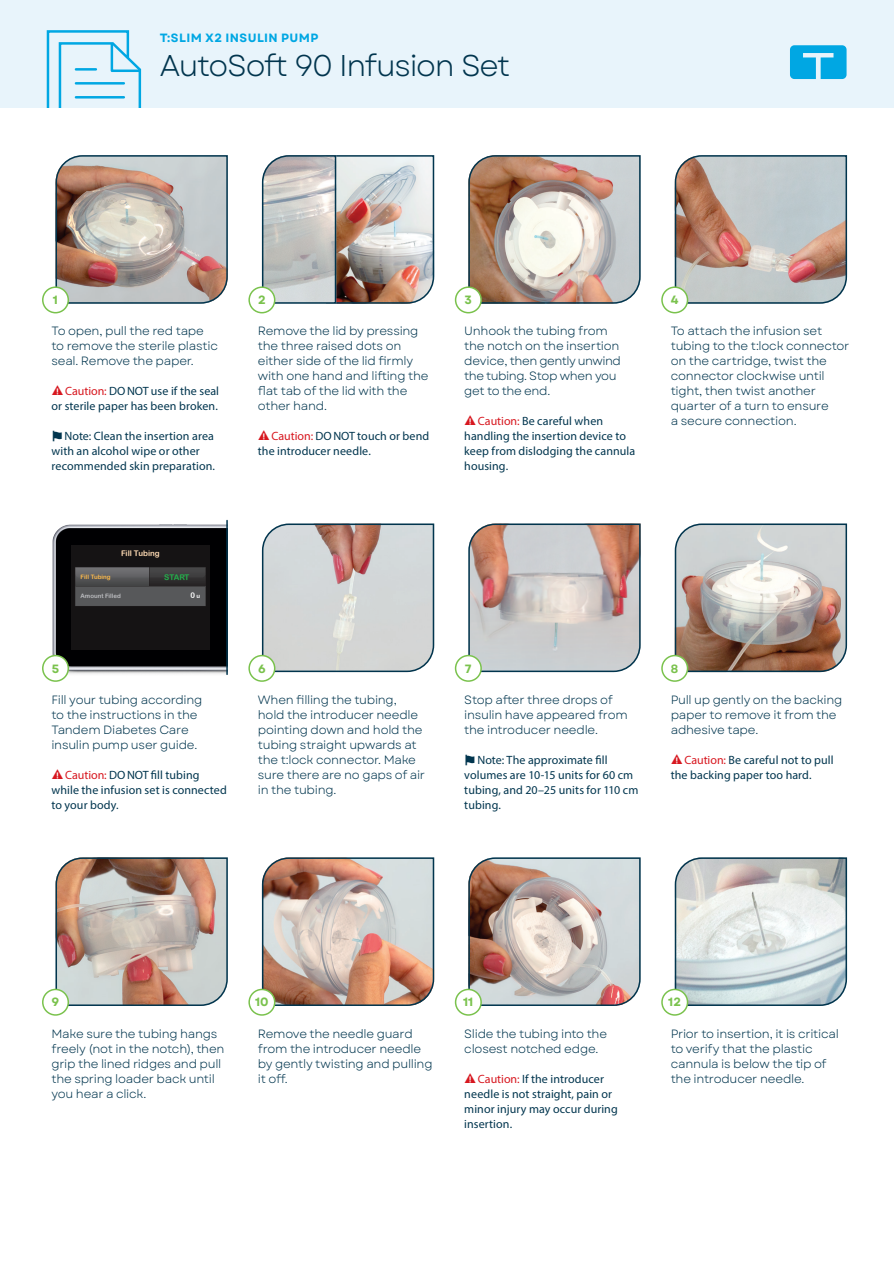
<style>
.page{position:relative;width:894px;height:1263px;background:#fff}
.page>*{position:absolute;margin:0;border:0;box-sizing:border-box;transform-origin:0 0}
.t1{font:30px "Garet";letter-spacing:-.045em;color:#01354e}
.Body{font:12px/15px "Garet";letter-spacing:-.02em;color:#01354e}
.Note___Warning{font:12px/15px "Myriad Pro";letter-spacing:.005em;color:#01354e}
.Subtitle{font:700 12px "Garet";letter-spacing:.035em;color:#00a7e3}
.Step_Number{font:700 12px "Garet";color:#7ac24d}
.t2{font:7.8px "Arial Rounded MT Bold";color:#fedab3}
.t3{font:7.8px "Arial Rounded MT Bold";letter-spacing:-.025em;color:#23b24b}
.t4{font:7.8px "Arial Rounded MT Bold";color:#fff}
.t5{font:6px "Arial Rounded MT Bold";color:#bcbdc0}
.t6{font:6px "Arial Rounded MT Bold";color:#fcb94b}
.s1{font-family:"Garet";font-weight:700;color:#d7171f}
.s2{color:#d7171f}
.s3{font-family:"Garet";font-weight:700}
.s4{font-size:6px}
</style>
<div class="page">
<div style="left:0;top:0;width:893px;height:108px;background:#e8f4fb"></div>
<img style="left:42px;top:519px;width:186px;height:163px">
<hr style="left:226px;top:520px;width:2px;height:154px;background:#01354e">
<div style="left:71px;top:545px;width:139px;height:104px;background:#151314"></div>
<svg style="left:75px;top:567px;width:131px;height:39px;background:#505052"></svg>
<img style="left:55px;top:155px;width:173px;height:149px">
<img style="left:468px;top:155px;width:173px;height:149px">
<img style="left:261px;top:857px;width:174px;height:149px">
<svg style="left:467px;top:523px;width:174px;height:150px;background:#c9bbb8"></svg>
<svg style="left:261px;top:523px;width:174px;height:150px;background:#cecbcb"></svg>
<img style="left:55px;top:857px;width:173px;height:149px">
<svg style="left:674px;top:155px;width:173px;height:149px;background:#b9ada9"></svg>
<img style="left:468px;top:857px;width:173px;height:149px">
<svg style="left:674px;top:857px;width:173px;height:149px;background:#ced5d6"></svg>
<img style="left:673px;top:523px;width:174px;height:150px">
<img style="left:261px;top:155px;width:174px;height:149px">
<div style="left:43px;top:655px;width:25px;height:26px;background:#fff;border-radius:50%"></div>
<div style="left:42px;top:655px;width:27px;height:27px;border:2px solid #7ac24d;border-radius:50%"></div>
<div style="left:249px;top:655px;width:25px;height:26px;background:#fff;border-radius:50%"></div>
<div style="left:248px;top:655px;width:27px;height:27px;border:2px solid #7ac24d;border-radius:50%"></div>
<div style="left:661px;top:655px;width:26px;height:26px;background:#fff;border-radius:50%"></div>
<div style="left:661px;top:655px;width:27px;height:27px;border:2px solid #7ac24d;border-radius:50%"></div>
<div style="left:455px;top:655px;width:26px;height:26px;background:#fff;border-radius:50%"></div>
<div style="left:454px;top:655px;width:27px;height:27px;border:2px solid #7ac24d;border-radius:50%"></div>
<div style="left:43px;top:287px;width:25px;height:26px;background:#fff;border-radius:50%"></div>
<div style="left:42px;top:286px;width:27px;height:27px;border:2px solid #7ac24d;border-radius:50%"></div>
<div style="left:249px;top:287px;width:25px;height:26px;background:#fff;border-radius:50%"></div>
<div style="left:248px;top:286px;width:27px;height:27px;border:2px solid #7ac24d;border-radius:50%"></div>
<div style="left:661px;top:287px;width:26px;height:26px;background:#fff;border-radius:50%"></div>
<div style="left:661px;top:286px;width:27px;height:27px;border:2px solid #7ac24d;border-radius:50%"></div>
<div style="left:455px;top:287px;width:26px;height:26px;background:#fff;border-radius:50%"></div>
<div style="left:454px;top:286px;width:27px;height:27px;border:2px solid #7ac24d;border-radius:50%"></div>
<div style="left:43px;top:989px;width:25px;height:26px;background:#fff;border-radius:50%"></div>
<div style="left:42px;top:988px;width:27px;height:27px;border:2px solid #7ac24d;border-radius:50%"></div>
<div style="left:455px;top:989px;width:26px;height:26px;background:#fff;border-radius:50%"></div>
<div style="left:454px;top:988px;width:27px;height:27px;border:2px solid #7ac24d;border-radius:50%"></div>
<div style="left:661px;top:989px;width:26px;height:26px;background:#fff;border-radius:50%"></div>
<div style="left:661px;top:988px;width:27px;height:27px;border:2px solid #7ac24d;border-radius:50%"></div>
<div style="left:249px;top:989px;width:25px;height:26px;background:#fff;border-radius:50%"></div>
<div style="left:248px;top:988px;width:27px;height:27px;border:2px solid #7ac24d;border-radius:50%"></div>
<svg style="left:790px;top:45px;width:56px;height:34px;background:#20b1e6"></svg>
<svg style="left:46px;top:30px;width:96px;height:78px"></svg>
<hr style="left:76px;top:124px;width:48px;height:1px;background:#00a7e3">
<hr style="left:76px;top:110px;width:48px;height:1px;background:#00a7e3">
<hr style="left:76px;top:96px;width:48px;height:3px;background:#00a7e3">
<hr style="left:76px;top:82px;width:48px;height:3px;background:#00a7e3">
<hr style="left:76px;top:68px;width:20px;height:3px;background:#00a7e3">
<p class="Subtitle" style="left:160px;top:30px;width:160px">T:SLIM X2 INSULIN PUMP</p>
<p class="t1" style="left:160px;top:47px;width:352px">AutoSoft 90 Infusion Set</p>
<p class="Step_Number" style="left:53px;top:292px;width:7px">1</p>
<p class="Body" style="left:51px;top:324px;width:168px">To open, pull the red tape to remove the sterile plastic seal. Remove the paper.</p>
<p class="Note___Warning" style="left:51px;top:384px;width:169px"><span class="s1">⚠</span> <span class="s2">Caution:</span> DO NOT use if the seal or sterile paper has been broken.</p>
<p class="Note___Warning" style="left:51px;top:429px;width:165px"><span class="s3">⚑</span> Note: Clean the insertion area with an alcohol wipe or other recommended skin preparation.</p>
<p class="t2" style="left:121px;top:548px;width:40px">Fill Tubing</p>
<p class="t6" style="left:81px;top:573px;width:32px">Fill Tubing</p>
<p class="t3" style="left:164px;top:572px;width:27px">START</p>
<p class="t5" style="left:81px;top:593px;width:42px">Amount Filled</p>
<p class="t4" style="left:190px;top:591px;width:11px">0 <span class="s4">u</span></p>
<p class="Step_Number" style="left:52px;top:661px;width:9px">5</p>
<p class="Body" style="left:51px;top:692px;width:152px">Fill your tubing according to the instructions in the<br>Tandem Diabetes Care insulin pump user guide.</p>
<p class="Note___Warning" style="left:51px;top:767px;width:177px"><span class="s1">⚠</span> <span class="s2">Caution:</span> DO NOT fill tubing while the infusion set is connected to your body.</p>
<p class="Step_Number" style="left:258px;top:292px;width:9px">2</p>
<p class="Body" style="left:258px;top:324px;width:172px">Remove the lid by pressing the three raised dots on either side of the lid firmly with one hand and lifting the flat tab of the lid with the other hand.</p>
<p class="Note___Warning" style="left:258px;top:429px;width:173px"><span class="s1">⚠</span> <span class="s2">Caution:</span> DO NOT touch or bend the introducer needle.</p>
<p class="Step_Number" style="left:258px;top:661px;width:9px">6</p>
<p class="Body" style="left:258px;top:692px;width:169px">When filling the tubing, hold the introducer needle pointing down and hold the tubing straight upwards at the t:lock connector. Make sure there are no gaps of air in the tubing.</p>
<p class="Step_Number" style="left:464px;top:292px;width:9px">3</p>
<p class="Body" style="left:464px;top:324px;width:158px">Unhook the tubing from the notch on the insertion device, then gently unwind the tubing. Stop when you get to the end.</p>
<p class="Note___Warning" style="left:464px;top:414px;width:172px"><span class="s1">⚠</span> <span class="s2">Caution:</span> Be careful when handling the insertion device to keep from dislodging the cannula housing.</p>
<p class="Step_Number" style="left:670px;top:292px;width:9px">4</p>
<p class="Body" style="left:670px;top:324px;width:153px">To attach the infusion set</p>
<p class="Body" style="left:670px;top:339px;width:180px">tubing to the t:lock connector on the cartridge, twist the connector clockwise until tight, then twist another</p>
<p class="Body" style="left:670px;top:399px;width:159px">quarter of a turn to ensure a secure connection.</p>
<p class="Step_Number" style="left:464px;top:661px;width:8px">7</p>
<p class="Body" style="left:464px;top:692px;width:165px">Stop after three drops of insulin have appeared from the introducer needle.</p>
<p class="Note___Warning" style="left:464px;top:752px;width:175px"><span class="s3">⚑</span> Note: The approximate fill volumes are 10-15 units for 60 cm tubing, and 20–25 units for 110 cm tubing.</p>
<p class="Step_Number" style="left:670px;top:661px;width:9px">8</p>
<p class="Body" style="left:670px;top:692px;width:173px">Pull up gently on the backing paper to remove it from the adhesive tape.</p>
<p class="Note___Warning" style="left:670px;top:752px;width:164px"><span class="s1">⚠</span> <span class="s2">Caution:</span> Be careful not to pull the backing paper too hard.</p>
<p class="Step_Number" style="left:52px;top:994px;width:9px">9</p>
<p class="Body" style="left:51px;top:1026px;width:174px">Make sure the tubing hangs freely (not in the notch), then grip the lined ridges and pull the spring loader back until you hear a click.</p>
<p class="Step_Number" style="left:255px;top:994px;width:15px">10</p>
<p class="Body" style="left:258px;top:1026px;width:176px">Remove the needle guard from the introducer needle by gently twisting and pulling it off.</p>
<p class="Step_Number" style="left:463px;top:994px;width:12px">11</p>
<p class="Step_Number" style="left:668px;top:994px;width:14px">12</p>
<p class="Body" style="left:464px;top:1026px;width:144px">Slide the tubing into the closest notched edge.</p>
<p class="Note___Warning" style="left:464px;top:1071px;width:155px"><span class="s1">⚠</span> <span class="s2">Caution:</span> If the introducer needle is not straight, pain or minor injury may occur during insertion.</p>
<p class="Body" style="left:670px;top:1026px;width:170px">Prior to insertion, it is critical to verify that the plastic cannula is below the tip of the introducer needle.</p>
</div>
